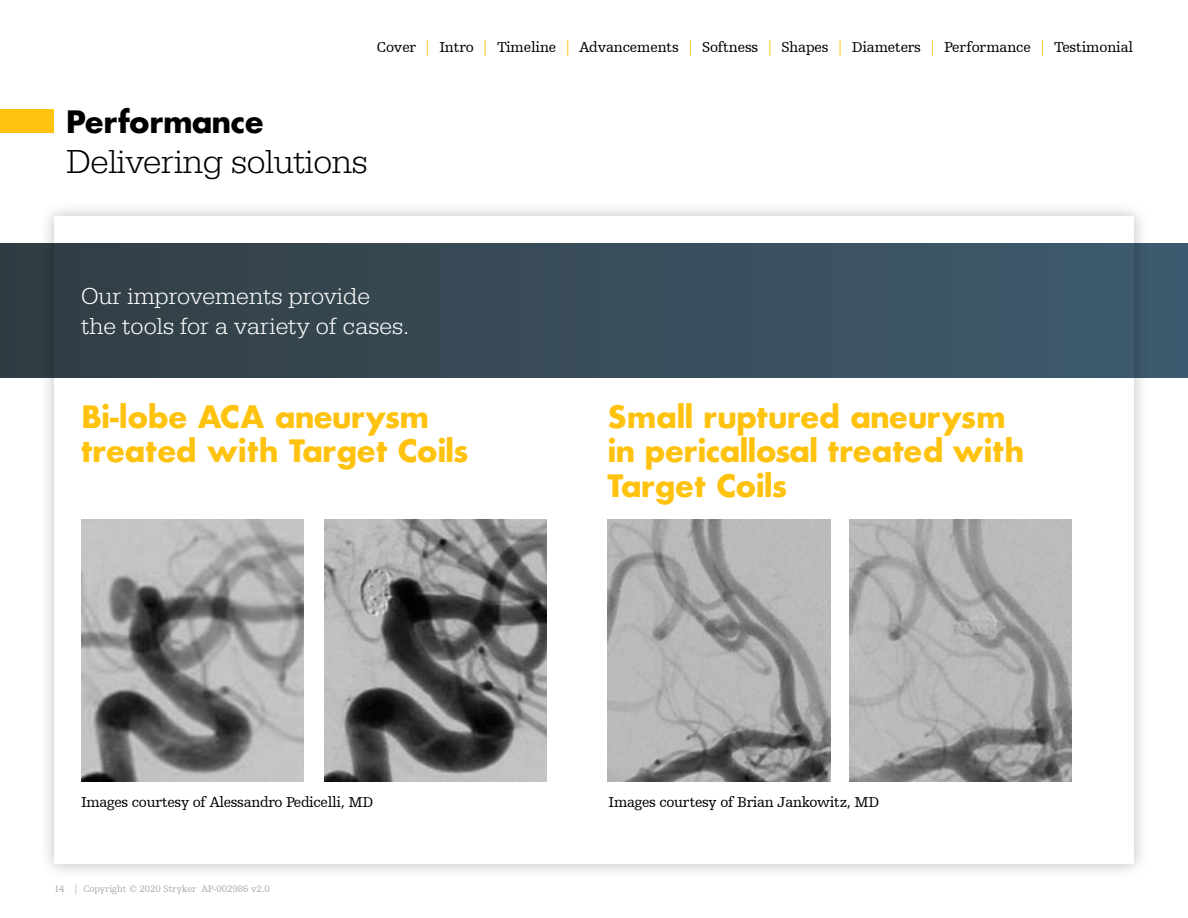
<style>
.page{position:relative;width:1188px;height:918px;background:#fff}
.page>*{position:absolute;margin:0;border:0;box-sizing:border-box;transform-origin:0 0}
.t1{font:300 34.5px "URW Egyptienne TOT";letter-spacing:-.01em;color:#000}
.t2{font:700 30px/34.5px "Futura";letter-spacing:-.02em;color:#ffc20e}
.t3{font:700 30px "Futura Std";color:#000}
.t4{font:300 24px/30px "URW Egyptienne TOT";color:#fff}
.t5{font:15px "Humanist Slabserif 712 BT";letter-spacing:-.01em;color:#000}
.t6{font:9.75px "Humanist Slabserif 712 BT";letter-spacing:-.01em;color:#abaead}
.s1{color:#ffc20e}
</style>
<div class="page">
<div style="left:0;top:110px;width:54px;height:23px;background:#ffc20e"></div>
<div style="left:39px;top:201px;width:1110px;height:678px;background:#000;opacity:.25"></div>
<div style="left:54px;top:216px;width:1080px;height:648px;background:#fff"></div>
<div style="left:0;top:243px;width:1188px;height:135px;background:linear-gradient(to right,#323d43,#3e5b6f)"></div>
<img style="left:81px;top:519px;width:223px;height:262px">
<img style="left:324px;top:519px;width:223px;height:262px">
<img style="left:608px;top:519px;width:222px;height:262px">
<img style="left:849px;top:519px;width:223px;height:262px">
<p class="t5" style="left:377px;top:38px;width:758px">Cover <span class="s1">|</span> Intro <span class="s1">|</span> Timeline <span class="s1">|</span> Advancements <span class="s1">|</span> Softness <span class="s1">|</span> Shapes <span class="s1">|</span> Diameters <span class="s1">|</span> Performance <span class="s1">|</span> Testimonial</p>
<h2 class="t3" style="left:66px;top:102px;width:199px">Performance</h2>
<h1 class="t1" style="left:66px;top:142px;width:303px">Delivering solutions</h1>
<h3 class="t4" style="left:81px;top:281px;width:329px">Our improvements provide the tools for a variety of cases.</h3>
<h2 class="t2" style="left:81px;top:399px;width:389px">Bi-lobe ACA aneurysm treated with Target Coils</h2>
<h2 class="t2" style="left:608px;top:399px;width:418px">Small ruptured aneurysm in pericallosal treated with<br>Target Coils</h2>
<p class="t5" style="left:81px;top:793px;width:294px">Images courtesy of Alessandro Pedicelli, MD</p>
<p class="t5" style="left:609px;top:793px;width:272px">Images courtesy of Brian Jankowitz, MD</p>
<p class="t6" style="left:54px;top:883px;width:217px">14 | Copyright © 2020 Stryker AP-002986 v2.0</p>
</div>
